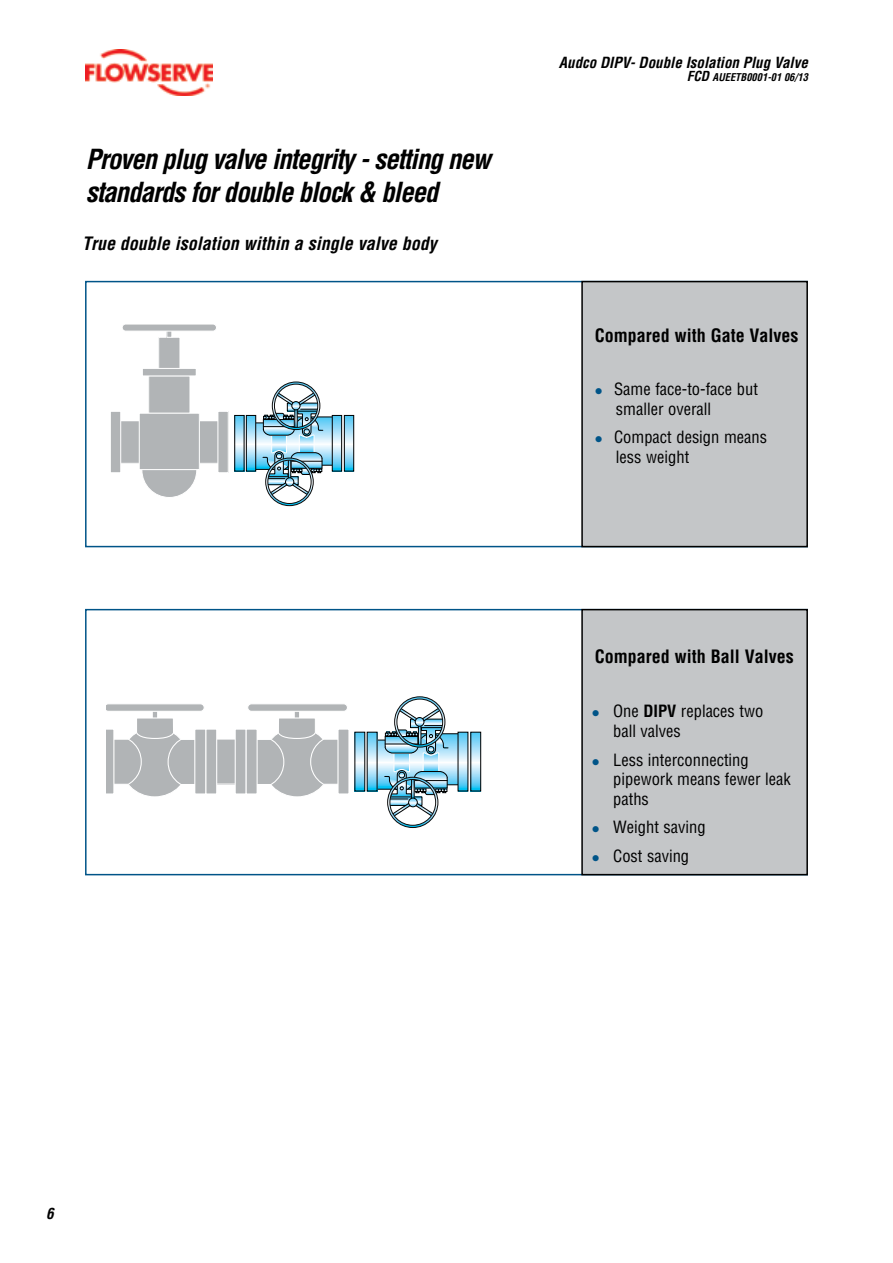
<style>
.page{position:relative;width:893px;height:1263px;background:#fff}
.page>*{position:absolute;margin:0;border:0;box-sizing:border-box;transform-origin:0 0}
.t1{font:italic 700 condensed 27px/33px "Helvetica LT Std";letter-spacing:-.04em;color:#000}
.t2{font:700 condensed 18px "Helvetica LT Std";color:#000}
.t3{font:italic 700 condensed 18px "Helvetica LT Std";color:#000}
.t4{font:condensed 16.5px/19.8px "Helvetica LT Std";color:#000}
.t5{font:italic 700 condensed 15px "Helvetica LT Std";color:#000}
.t6{font:italic 700 condensed 10.5px "Helvetica LT Std";color:#000}
.s1{font-size:13.5px}
.s2{color:#005488}
.s3{font-weight:700}
</style>
<div class="page">
<img style="left:85px;top:49px;width:127px;height:47px">
<div style="left:85px;top:281px;width:723px;height:266px;background:#fff;border:2px solid #005488"></div>
<div style="left:582px;top:282px;width:225px;height:265px;background:#c4c6c8"></div>
<div style="left:581px;top:281px;width:227px;height:266px;border:2px solid #000"></div>
<div style="left:85px;top:609px;width:723px;height:266px;background:#fff;border:2px solid #005488"></div>
<div style="left:582px;top:610px;width:225px;height:265px;background:#c4c6c8"></div>
<div style="left:581px;top:609px;width:227px;height:266px;border:2px solid #000"></div>
<div style="left:216px;top:739px;width:20px;height:45px;background:#b1b4b6"></div>
<div style="left:215px;top:738px;width:22px;height:47px;border:1px solid #fff"></div>
<div style="left:235px;top:729px;width:11px;height:65px;background:#b1b4b6"></div>
<div style="left:235px;top:729px;width:12px;height:65px;border:1px solid #fff"></div>
<div style="left:294px;top:709px;width:6px;height:14px;background:#b1b4b6"></div>
<div style="left:294px;top:708px;width:6px;height:15px;border:1px solid #fff"></div>
<svg style="left:258px;top:717px;width:79px;height:80px"></svg>
<div style="left:248px;top:704px;width:99px;height:7px;background:#b1b4b6;border-radius:4px"></div>
<div style="left:247px;top:703px;width:101px;height:9px;border:1px solid #fff;border-radius:4px"></div>
<div style="left:338px;top:729px;width:11px;height:65px;background:#b1b4b6"></div>
<div style="left:337px;top:729px;width:12px;height:65px;border:1px solid #fff"></div>
<div style="left:246px;top:729px;width:11px;height:65px;background:#b1b4b6"></div>
<div style="left:246px;top:729px;width:12px;height:65px;border:1px solid #fff"></div>
<div style="left:206px;top:729px;width:11px;height:65px;background:#b1b4b6"></div>
<div style="left:205px;top:729px;width:12px;height:65px;border:1px solid #fff"></div>
<svg style="left:107px;top:704px;width:97px;height:93px"></svg>
<div style="left:195px;top:729px;width:11px;height:65px;background:#b1b4b6"></div>
<div style="left:194px;top:729px;width:12px;height:65px;border:1px solid #fff"></div>
<svg style="left:369px;top:734px;width:6px;height:55px"></svg>
<svg style="left:356px;top:734px;width:7px;height:55px"></svg>
<svg style="left:460px;top:734px;width:6px;height:55px"></svg>
<svg style="left:472px;top:734px;width:7px;height:55px"></svg>
<div style="left:470px;top:732px;width:11px;height:59px;border:1px solid #000"></div>
<svg style="left:376px;top:696px;width:84px;height:132px"></svg>
<div style="left:120px;top:421px;width:20px;height:42px;background:#b1b4b6"></div>
<div style="left:120px;top:420px;width:20px;height:44px;border:1px solid #fff"></div>
<div style="left:110px;top:411px;width:11px;height:62px;background:#b1b4b6"></div>
<div style="left:110px;top:411px;width:11px;height:62px;border:1px solid #fff"></div>
<div style="left:199px;top:421px;width:19px;height:42px;background:#b1b4b6"></div>
<div style="left:198px;top:420px;width:21px;height:44px;border:1px solid #fff"></div>
<div style="left:218px;top:411px;width:10px;height:62px;background:#b1b4b6"></div>
<div style="left:217px;top:411px;width:12px;height:62px;border:1px solid #fff"></div>
<div style="left:159px;top:337px;width:21px;height:32px;background:#b1b4b6"></div>
<div style="left:158px;top:337px;width:22px;height:32px;border:1px solid #fff"></div>
<div style="left:167px;top:329px;width:5px;height:8px;background:#b1b4b6"></div>
<div style="left:166px;top:328px;width:6px;height:10px;border:1px solid #fff"></div>
<div style="left:149px;top:376px;width:41px;height:37px;background:#b1b4b6"></div>
<div style="left:148px;top:375px;width:42px;height:39px;border:1px solid #fff"></div>
<svg style="left:142px;top:470px;width:55px;height:27px"></svg>
<div style="left:139px;top:413px;width:60px;height:57px;background:#b1b4b6"></div>
<div style="left:139px;top:413px;width:61px;height:57px;border:1px solid #fff"></div>
<div style="left:142px;top:368px;width:54px;height:8px;background:#b1b4b6"></div>
<div style="left:142px;top:368px;width:55px;height:8px;border:1px solid #fff"></div>
<div style="left:122px;top:324px;width:94px;height:7px;background:#b1b4b6;border-radius:4px"></div>
<div style="left:122px;top:323px;width:95px;height:9px;border:1px solid #fff;border-radius:4px"></div>
<svg style="left:248px;top:417px;width:6px;height:52px"></svg>
<div style="left:246px;top:415px;width:10px;height:56px;border:1px solid #000"></div>
<svg style="left:236px;top:417px;width:6px;height:52px"></svg>
<div style="left:234px;top:415px;width:10px;height:56px;border:1px solid #000"></div>
<svg style="left:334px;top:417px;width:6px;height:52px"></svg>
<div style="left:332px;top:415px;width:10px;height:56px;border:1px solid #000"></div>
<svg style="left:346px;top:417px;width:6px;height:52px"></svg>
<div style="left:344px;top:415px;width:10px;height:56px;border:1px solid #000"></div>
<svg style="left:254px;top:381px;width:80px;height:125px"></svg>
<h1 class="t1" style="left:86px;top:143px;width:406px">Proven plug valve integrity - setting new standards for double block &amp; bleed</h1>
<p class="t3" style="left:82px;top:232px;width:356px">True double isolation within a single valve body</p>
<p class="t5" style="left:559px;top:53px;width:251px">Audco DIPV- Double Isolation Plug Valve</p>
<p class="t6" style="left:687px;top:71px;width:123px"><span class="s1">FCD</span> AUEETB0001-01 06/13</p>
<p class="t2" style="left:595px;top:324px;width:205px">Compared with Gate Valves</p>
<p class="t4" style="left:616px;top:379px;width:143px;text-indent:-21px"><span class="s2">●</span> Same face-to-face but smaller overall</p>
<p class="t4" style="left:616px;top:427px;width:153px;text-indent:-21px"><span class="s2">●</span> Compact design means less weight</p>
<p class="t2" style="left:595px;top:645px;width:200px">Compared with Ball Valves</p>
<p class="t4" style="left:613px;top:701px;width:152px;text-indent:-21px"><span class="s2">●</span> One <span class="s3">DIPV</span> replaces two ball valves</p>
<p class="t4" style="left:613px;top:749px;width:179px;text-indent:-21px"><span class="s2">●</span> Less interconnecting pipework means fewer leak paths</p>
<p class="t4" style="left:592px;top:817px;width:115px"><span class="s2">●</span> Weight saving</p>
<p class="t4" style="left:592px;top:846px;width:99px"><span class="s2">●</span> Cost saving</p>
<p class="t5" style="left:46px;top:1204px;width:9px">6</p>
</div>
